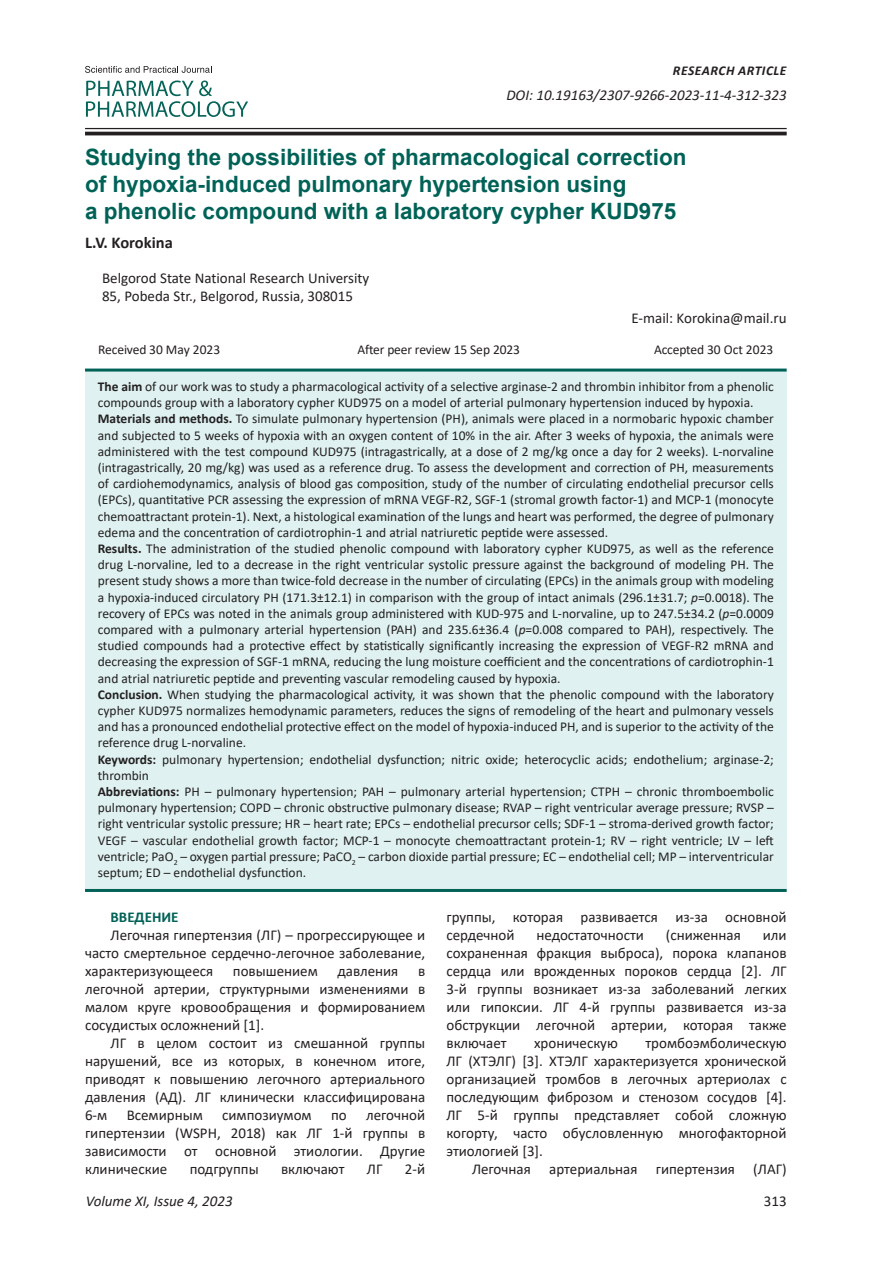
<style>
.page{position:relative;width:893px;height:1263px;background:#fff}
.page>*{position:absolute;margin:0;border:0;box-sizing:border-box;transform-origin:0 0}
.t1{font:700 22.5px/27px "Arial";color:#006257}
.t2{font:700 16.5px "Calibri";color:#231f20}
.t3{font:15px/18px "Calibri";color:#231f20;text-align:justify}
.t4{font:italic 15px "Calibri";color:#231f20}
.t5{font:700 15px "Calibri";color:#006257}
.t6{font:13.5px/16.2px "Calibri";color:#231f20}
.t7{font:italic 700 13.5px "Calibri";letter-spacing:.04em;color:#231f20}
.s1{font-weight:700}
.s2{font-style:italic}
</style>
<div class="page">
<hr style="left:85px;top:128px;width:702px;height:1px;background:#231f20">
<hr style="left:85px;top:132px;width:702px;height:3px;background:#231f20">
<svg style="left:86px;top:81px;width:162px;height:36px"></svg>
<svg style="left:85px;top:66px;width:127px;height:7px"></svg>
<div style="left:85px;top:372px;width:702px;height:517px;background:#dff2f1"></div>
<hr style="left:85px;top:369px;width:702px;height:3px;background:#006257">
<hr style="left:85px;top:889px;width:702px;height:3px;background:#006257">
<p class="t7" style="left:673px;top:61px;width:115px">RESEARCH ARTICLE</p>
<p class="t4" style="left:506px;top:85px;width:282px">DOI: 10.19163/2307-9266-2023-11-4-312-323</p>
<h1 class="t1" style="left:85px;top:144px;width:603px">Studying the possibilities of pharmacological correction of hypoxia-induced pulmonary hypertension using<br>a phenolic compound with a laboratory cypher KUD975</h1>
<p class="t2" style="left:85px;top:230px;width:89px">L.V. Korokina</p>
<p class="t3" style="left:102px;top:268px;width:269px">Belgorod State National Research University<br>85, Pobeda Str., Belgorod, Russia, 308015</p>
<p class="t3" style="left:631px;top:308px;width:157px">E-mail: Korokina@mail.ru</p>
<p class="t6" style="left:98px;top:341px;width:123px">Received 30 May 2023</p>
<p class="t6" style="left:357px;top:341px;width:164px">After peer review 15 Sep 2023</p>
<p class="t6" style="left:654px;top:341px;width:121px">Accepted 30 Oct 2023</p>
<p class="t6" style="left:98px;top:378px;width:678px"><span class="s1">The aim</span> of our work was to study a pharmacological activity of a selective arginase-2 and thrombin inhibitor from a phenolic compounds group with a laboratory cypher KUD975 on a model of arterial pulmonary hypertension induced by hypoxia.<br><span class="s1">Materials and methods.</span> To simulate pulmonary hypertension (РН), animals were placed in a normobaric hypoxic chamber and subjected to 5 weeks of hypoxia with an oxygen content of 10% in the air. After 3 weeks of hypoxia, the animals were administered with the test compound KUD975 (intragastrically, at a dose of 2 mg/kg once a day for 2 weeks). L-norvaline (intragastrically, 20 mg/kg) was used as a reference drug. To assess the development and correction of РН, measurements of cardiohemodynamics, analysis of blood gas composition, study of the number of circulating endothelial precursor cells (EPCs), quantitative PCR assessing the expression of mRNA VEGF-R2, SGF-1 (stromal growth factor-1) and MCP-1 (monocyte chemoattractant protein-1). Next, a histological examination of the lungs and heart was performed, the degree of pulmonary edema and the concentration of cardiotrophin-1 and atrial natriuretic peptide were assessed.<br><span class="s1">Results.</span> The administration of the studied phenolic compound with laboratory cypher KUD975, as well as the reference drug L-norvaline, led to a decrease in the right ventricular systolic pressure against the background of modeling РН. The present study shows a more than twice-fold decrease in the number of circulating (EPCs) in the animals group with modeling a hypoxia-induced circulatory РН (171.3±12.1) in comparison with the group of intact animals (296.1±31.7; <span class="s2">p</span>=0.0018). The recovery of EPCs was noted in the animals group administered with KUD-975 and L-norvaline, up to 247.5±34.2 (<span class="s2">p</span>=0.0009 compared with a pulmonary arterial hypertension (PAH) and 235.6±36.4 (<span class="s2">p</span>=0.008 compared to PAH), respectively. The studied compounds had a protective effect by statistically significantly increasing the expression of VEGF-R2 mRNA and decreasing the expression of SGF-1 mRNA, reducing the lung moisture coefficient and the concentrations of cardiotrophin-1 and atrial natriuretic peptide and preventing vascular remodeling caused by hypoxia.<br><span class="s1">Conclusion.</span> When studying the pharmacological activity, it was shown that the phenolic compound with the laboratory cypher KUD975 normalizes hemodynamic parameters, reduces the signs of remodeling of the heart and pulmonary vessels and has a pronounced endothelial protective effect on the model of hypoxia-induced РН, and is superior to the activity of the reference drug L-norvaline.<br><span class="s1">Keywords:</span> pulmonary hypertension; endothelial dysfunction; nitric oxide; heterocyclic acids; endothelium; arginase-2; thrombin<br><span class="s1">Abbreviations:</span> PH – pulmonary hypertension; PAH – pulmonary arterial hypertension; CTPH – chronic thromboembolic pulmonary hypertension; COPD – chronic obstructive pulmonary disease; RVAP – right ventricular average pressure; RVSP – right ventricular systolic pressure; HR – heart rate; EPCs – endothelial precursor cells; SDF-1 – stroma-derived growth factor; VEGF – vascular endothelial growth factor; MCP-1 – monocyte chemoattractant protein-1; RV – right ventricle; LV – left ventricle; PaO<sub>2</sub> – oxygen partial pressure; PaСO<sub>2</sub> – carbon dioxide partial pressure; EC – endothelial cell; MP – interventricular septum; ED – endothelial dysfunction.</p>
<p class="t5" style="left:111px;top:906px;width:70px">ВВЕДЕНИЕ</p>
<p class="t3" style="left:85px;top:926px;width:342px;text-indent:26px">Легочная гипертензия (ЛГ) – прогрессирующее и часто смертельное сердечно-легочное заболевание, характеризующееся</p>
<p class="t3" style="left:446px;top:908px;width:342px">группы, которая развивается из-за основной сердечной</p>
<p class="t3" style="left:536px;top:926px;width:109px">недостаточности</p>
<p class="t3" style="left:666px;top:926px;width:76px">(сниженная</p>
<p class="t3" style="left:446px;top:926px;width:342px;text-indent:316px">или сохраненная фракция выброса), порока клапанов сердца или врожденных пороков сердца [2]. ЛГ 3-й группы возникает из-за заболеваний легких или гипоксии. ЛГ 4-й группы развивается из-за обструкции легочной артерии, которая также включает</p>
<p class="t3" style="left:233px;top:962px;width:86px">повышением</p>
<p class="t3" style="left:337px;top:962px;width:62px">давления</p>
<p class="t3" style="left:85px;top:962px;width:342px;text-indent:333px">в легочной артерии, структурными изменениями в малом круге кровообращения и формированием сосудистых осложнений [1].</p>
<p class="t3" style="left:85px;top:1034px;width:342px;text-indent:26px">ЛГ в целом состоит из смешанной группы нарушений, все из которых, в конечном итоге, приводят к повышению легочного артериального давления (АД). ЛГ клинически классифицирована 6-м</p>
<p class="t3" style="left:446px;top:1034px;width:342px;text-indent:199px">тромбоэмболическую ЛГ (ХТЭЛГ) [3]. ХТЭЛГ характеризуется хронической организацией тромбов в легочных артериолах с последующим фиброзом и стенозом сосудов [4].<br>ЛГ 5-й группы представляет собой сложную когорту, часто обусловленную многофакторной этиологией [3].</p>
<p class="t3" style="left:472px;top:1159px;width:316px">Легочная артериальная гипертензия (ЛАГ)</p>
<p class="t3" style="left:534px;top:1034px;width:85px">хроническую</p>
<p class="t3" style="left:85px;top:1106px;width:342px;text-indent:281px">легочной гипертензии (WSPH, 2018) как ЛГ 1-й группы в зависимости от основной этиологии. Другие клинические</p>
<p class="t3" style="left:127px;top:1106px;width:78px">Всемирным</p>
<p class="t3" style="left:222px;top:1106px;width:91px">симпозиумом</p>
<p class="t3" style="left:331px;top:1106px;width:17px">по</p>
<p class="t3" style="left:190px;top:1160px;width:71px">подгруппы</p>
<p class="t3" style="left:281px;top:1160px;width:65px">включают</p>
<p class="t3" style="left:367px;top:1160px;width:17px">ЛГ</p>
<p class="t3" style="left:405px;top:1160px;width:22px">2-й</p>
<p class="t4" style="left:86px;top:1191px;width:148px">Volume XI, Issue 4, 2023</p>
<p class="t3" style="left:764px;top:1192px;width:24px">313</p>
</div>
